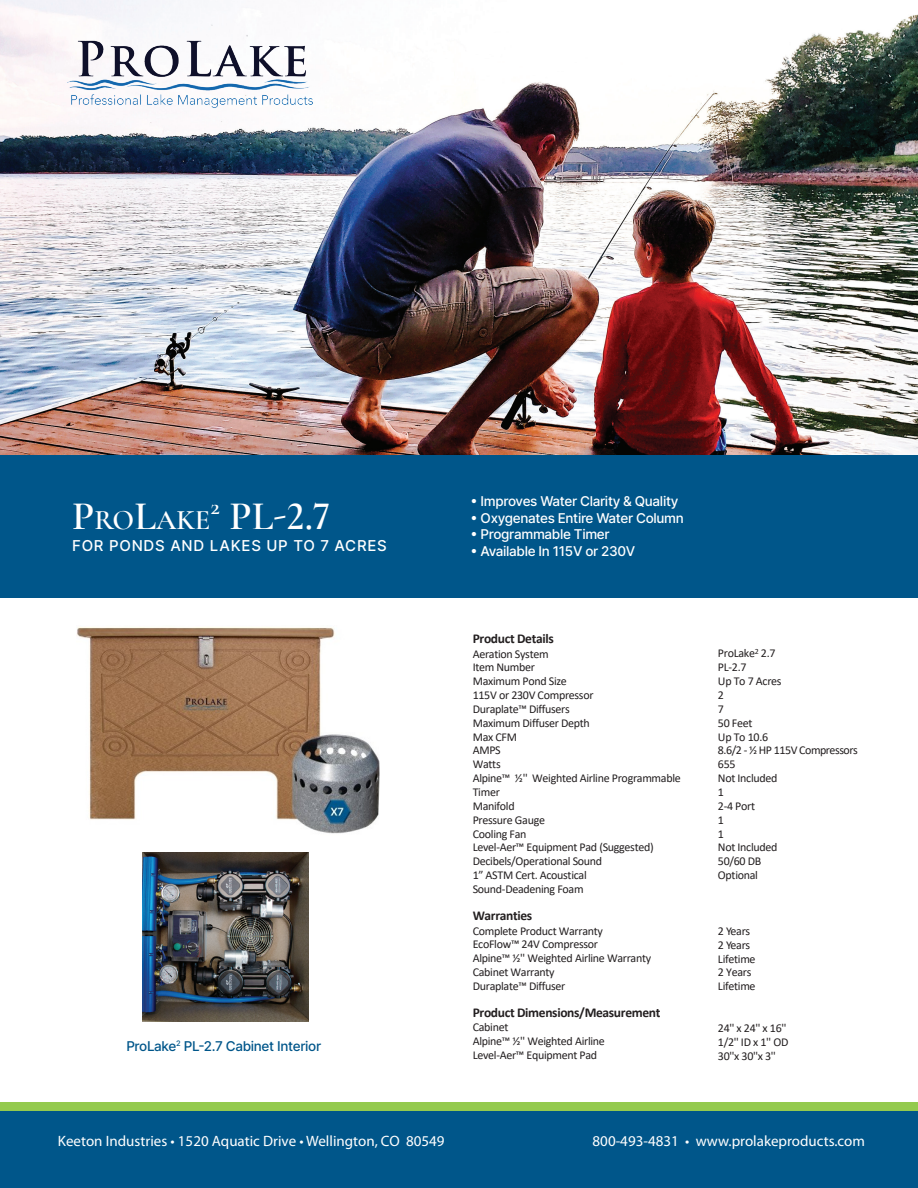
<style>
.page{position:relative;width:918px;height:1188px;background:#fff}
.page>*{position:absolute;margin:0;border:0;box-sizing:border-box;transform-origin:0 0}
.t1{font:600 40.5px "Cormorant Garamond";color:#fff}
.t2{font:600 28.35px "Cormorant Garamond";color:#fff}
.t3{font:15px "Myriad Pro";color:#fff}
.t4{font:500 15px "Inter";letter-spacing:.05em;color:#fff}
.t5{font:500 13.5px/16.5px "Inter";letter-spacing:-.025em;color:#fff}
.t6{font:700 13.5px "Calibri";letter-spacing:-.025em;color:#231f20}
.t7{font:500 13.5px "Inter";letter-spacing:-.025em;color:#00568a}
.t8{font:12px/13.8px "Calibri";letter-spacing:-.025em;color:#231f20}
.s1{font-size:40.5px}
</style>
<div class="page">
<div style="left:0;top:1107px;width:918px;height:81px;background:#00568a"></div>
<div style="left:0;top:1102px;width:918px;height:9px;background:#94ca4e"></div>
<img style="left:142px;top:852px;width:167px;height:169px">
<img style="left:0;top:0;width:918px;height:455px">
<div style="left:0;top:455px;width:918px;height:143px;background:#00568a"></div>
<img style="left:77px;top:627px;width:302px;height:207px">
<img style="left:60px;top:31px;width:259px;height:80px">
<h2 class="t2" style="left:72px;top:502px;width:140px"><span class="s1">P</span>RO<span class="s1">L</span>AKE</h2>
<h1 class="t1" style="left:210px;top:491px;width:121px"><sup>2</sup> PL-2.7</h1>
<p class="t5" style="left:481px;top:493px;width:205px">Improves Water Clarity &amp; Quality<br>Oxygenates Entire Water Column<br>Programmable Timer<br>Available In 115V or 230V</p>
<p class="t4" style="left:72px;top:534px;width:316px">FOR PONDS AND LAKES UP TO 7 ACRES</p>
<p class="t7" style="left:126px;top:1036px;width:196px">ProLake<sup>2</sup> PL-2.7 Cabinet Interior</p>
<p class="t6" style="left:473px;top:629px;width:83px">Product Details</p>
<p class="t8" style="left:473px;top:646px;width:210px">Aeration System<br>Item Number<br>Maximum Pond Size<br>115V or 230V Compressor<br>Duraplate™ Diffusers<br>Maximum Diffuser Depth<br>Max CFM<br>AMPS<br>Watts<br>Alpine™ ½'' Weighted Airline Programmable<br>Timer<br>Manifold<br>Pressure Gauge<br>Cooling Fan<br>Level-Aer™ Equipment Pad (Suggested)<br>Decibels/Operational Sound<br>1” ASTM Cert. Acoustical<br>Sound-Deadening Foam</p>
<p class="t6" style="left:473px;top:906px;width:61px">Warranties</p>
<p class="t8" style="left:473px;top:923px;width:180px">Complete Product Warranty<br>EcoFlow™ 24V Compressor<br>Alpine™ ½'' Weighted Airline Warranty<br>Cabinet Warranty<br>Duraplate™ Diffuser</p>
<p class="t6" style="left:473px;top:1003px;width:189px">Product Dimensions/Measurement</p>
<p class="t8" style="left:473px;top:1020px;width:134px">Cabinet<br>Alpine™ ½'' Weighted Airline<br>Level-Aer™ Equipment Pad</p>
<p class="t8" style="left:718px;top:646px;width:141px">ProLake<sup>2</sup> 2.7<br>PL-2.7<br>Up To 7 Acres<br>2<br>7<br>50 Feet<br>Up To 10.6<br>8.6/2 - ½ HP 115V Compressors<br>655<br>Not Included<br>1<br>2-4 Port</p>
<p class="t8" style="left:718px;top:840px;width:61px">Not Included<br>50/60 DB<br>Optional</p>
<p class="t8" style="left:718px;top:813px;width:8px">1<br>1</p>
<p class="t8" style="left:718px;top:924px;width:39px">2 Years<br>2 Years<br>Lifetime<br>2 Years<br>Lifetime</p>
<p class="t8" style="left:718px;top:1021px;width:72px">24'' x 24'' x 16''<br>1/2'' ID x 1'' OD<br>30''x 30''x 3''</p>
<p class="t3" style="left:58px;top:1132px;width:388px">Keeton Industries • 1520 Aquatic Drive • Wellington, CO 80549</p>
<p class="t3" style="left:593px;top:1132px;width:274px">800-493-4831 • www.prolakeproducts.com</p>
</div>
